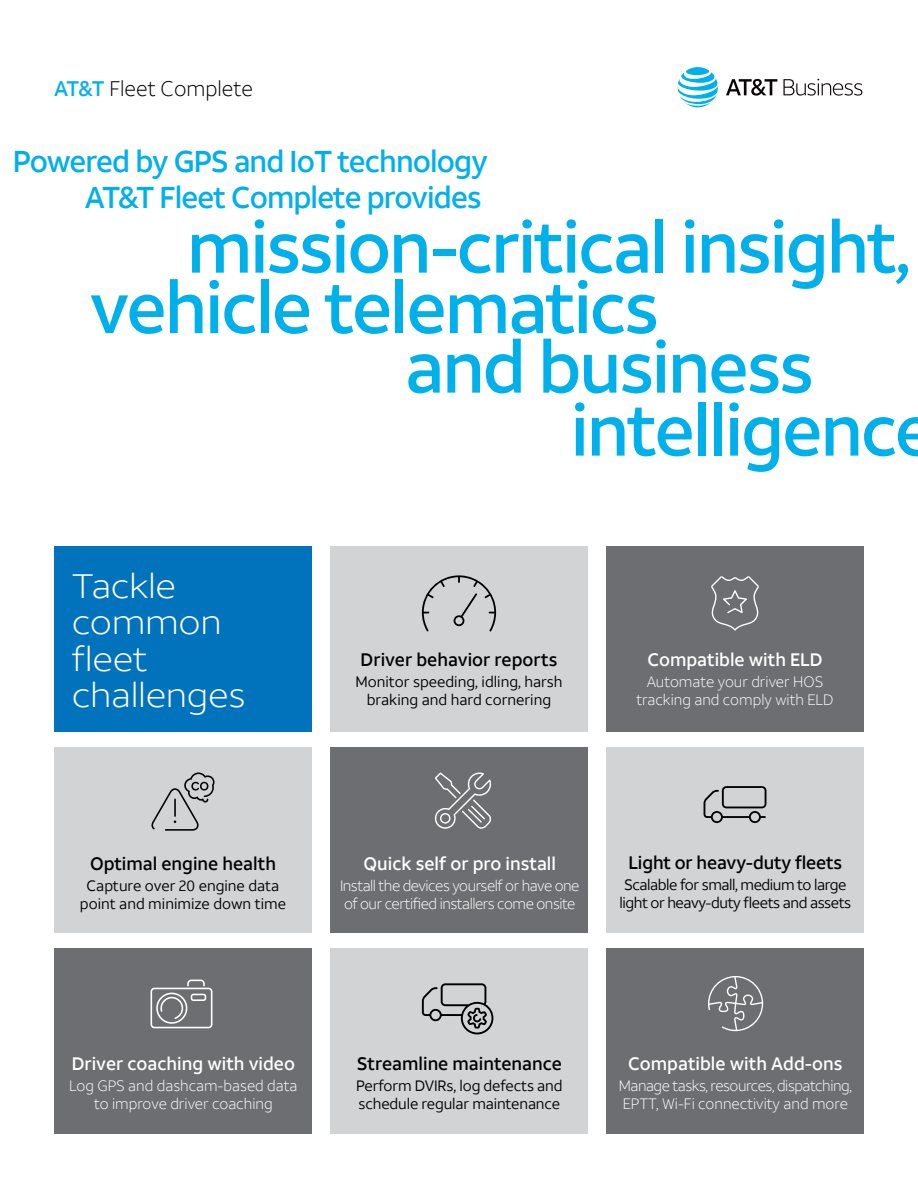
<style>
.page{position:relative;width:918px;height:1188px;background:#fff}
.page>*{position:absolute;margin:0;border:0;box-sizing:border-box;transform-origin:0 0}
.t1{font:500 72px/63px "ATT Aleck Sans";letter-spacing:-.03em;color:#00b0eb}
.t2{font:300 33.75px/36.5px "ATT Aleck Sans";letter-spacing:-.01em;color:#fff;scale:1.11 1}
.t3{font:500 30px/36px "ATT Aleck Sans";letter-spacing:-.03em;color:#00b0eb;text-align:right}
.t4{font:300 21px "ATT Aleck Sans";color:#000}
.t5{font:500 18px "ATT Aleck Sans";color:#000}
.t6{font:500 18px "ATT Aleck Sans";color:#fff}
.t7{font:15px/18px "ATT Aleck Sans";letter-spacing:-.01em;color:#000;text-align:center}
.t8{font:300 15px/18px "ATT Aleck Sans";letter-spacing:-.03em;color:#fff}
.t9{font:300 15px/18px "ATT Aleck Sans";letter-spacing:-.01em;color:#fff;text-align:center}
.t10{font:15px/18px "ATT Aleck Sans";letter-spacing:-.03em;color:#000;text-align:center}
.s1{font-weight:500;color:#00b0eb}
</style>
<div class="page">
<svg style="left:678px;top:67px;width:40px;height:40px"></svg>
<svg style="left:726px;top:79px;width:51px;height:17px"></svg>
<svg style="left:783px;top:79px;width:79px;height:17px"></svg>
<div style="left:54px;top:748px;width:258px;height:185px;background:#d1d3d4"></div>
<div style="left:54px;top:547px;width:258px;height:185px;background:#0073bc"></div>
<div style="left:606px;top:748px;width:258px;height:185px;background:#d1d3d4"></div>
<div style="left:606px;top:547px;width:258px;height:185px;background:#6d6e71"></div>
<div style="left:606px;top:949px;width:258px;height:185px;background:#6d6e71"></div>
<div style="left:54px;top:949px;width:258px;height:185px;background:#6d6e71"></div>
<div style="left:330px;top:748px;width:258px;height:185px;background:#6d6e71"></div>
<div style="left:330px;top:547px;width:258px;height:185px;background:#d1d3d4"></div>
<div style="left:330px;top:949px;width:258px;height:185px;background:#d1d3d4"></div>
<svg style="left:422px;top:575px;width:74px;height:57px"></svg>
<svg style="left:711px;top:576px;width:48px;height:55px"></svg>
<svg style="left:434px;top:772px;width:57px;height:57px"></svg>
<svg style="left:151px;top:772px;width:64px;height:59px"></svg>
<svg style="left:704px;top:786px;width:62px;height:37px"></svg>
<svg style="left:151px;top:980px;width:61px;height:48px"></svg>
<svg style="left:422px;top:983px;width:71px;height:51px"></svg>
<svg style="left:708px;top:976px;width:55px;height:55px"></svg>
<h3 class="t4" style="left:54px;top:76px;width:200px"><span class="s1">AT&amp;T</span> Fleet Complete</h3>
<h3 class="t3" style="left:13px;top:144px;width:476px">Powered by GPS and IoT technology<br>AT&amp;T Fleet Complete provides</h3>
<h1 class="t1" style="left:187px;top:216px;width:726px">mission-critical insight,</h1>
<h1 class="t1" style="left:90px;top:277px;width:571px">vehicle telematics</h1>
<h2 class="t2" style="left:72px;top:567px;width:158px">Tackle common fleet challenges</h2>
<h1 class="t1" style="left:571px;top:336px;width:366px;text-indent:-166px">and business intelligence</h1>
<p class="t5" style="left:361px;top:649px;width:198px">Driver behavior reports</p>
<p class="t7" style="left:355px;top:673px;width:209px">Monitor speeding, idling, harsh braking and hard cornering</p>
<p class="t6" style="left:647px;top:649px;width:177px">Compatible with ELD</p>
<p class="t9" style="left:636px;top:673px;width:199px">Automate your driver HOS tracking and comply with ELD</p>
<p class="t5" style="left:90px;top:852px;width:187px">Optimal engine health</p>
<p class="t7" style="left:80px;top:876px;width:208px">Capture over 20 engine data point and minimize down time</p>
<p class="t6" style="left:364px;top:852px;width:194px">Quick self or pro install</p>
<p class="t8" style="left:340px;top:876px;width:241px">Install the devices yourself or have one of our certified installers come onsite</p>
<p class="t5" style="left:629px;top:852px;width:215px">Light or heavy-duty fleets</p>
<p class="t10" style="left:619px;top:876px;width:233px">Scalable for small, medium to large light or heavy-duty fleets and assets</p>
<p class="t6" style="left:72px;top:1052px;width:225px">Driver coaching with video</p>
<p class="t9" style="left:69px;top:1076px;width:230px">Log GPS and dashcam-based data to improve driver coaching</p>
<p class="t5" style="left:357px;top:1052px;width:207px">Streamline maintenance</p>
<p class="t7" style="left:356px;top:1076px;width:208px;text-align:left">Perform DVIRs, log defects and schedule regular maintenance</p>
<p class="t6" style="left:628px;top:1052px;width:216px">Compatible with Add-ons</p>
<p class="t8" style="left:619px;top:1076px;width:235px">Manage tasks, resources, dispatching,<br>EPTT, Wi-Fi connectivity and more</p>
</div>
